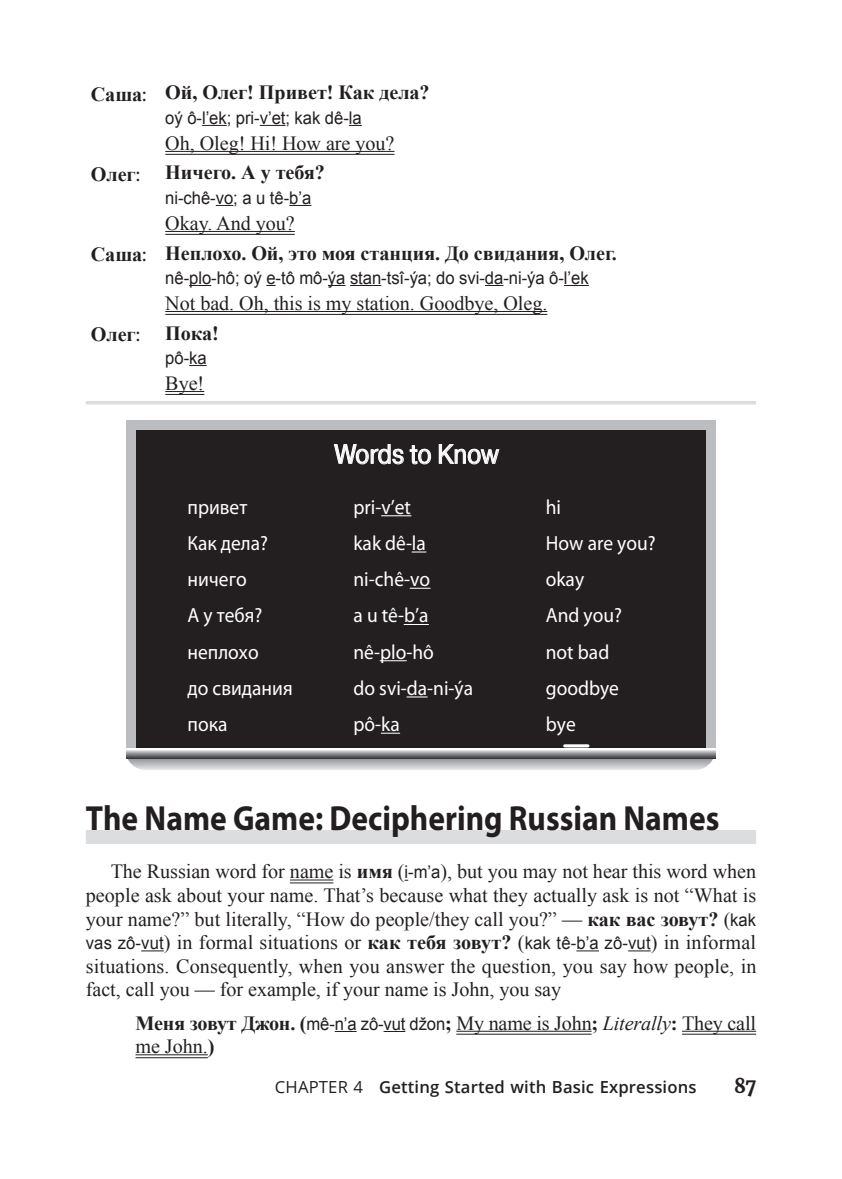
<style>
.page{position:relative;width:842px;height:1179px;background:#fff}
.page>*{position:absolute;margin:0;border:0;box-sizing:border-box;transform-origin:0 0}
.t1{font:700 35px "Myriad Pro";color:#231f20;scale:.9 1}
.t2{font:26.78px "Pragmatica C";color:#fff;scale:.9 1}
.t3{font:20.47px/36.2px "Myriad Pro";color:#fff;scale:.95 1}
.t4{font:700 20.3px "Merriweather";color:#231f20;scale:.91 1}
.t5{font:20.12px/23.6px "Times New Roman";letter-spacing:-.005em;color:#231f20;text-align:justify}
.t6{font:700 20.12px/29.6px "Times New Roman";letter-spacing:-.005em;color:#231f20}
.t7{font:17.5px "Arial";letter-spacing:-.005em;color:#231f20;scale:.95 1}
.t8{font:600 16.62px "Open Sans";letter-spacing:.01em;color:#231f20}
.s1{font-family:"Myriad Pro";font-weight:400}
.s2{font-weight:400}
.s3{font-weight:700}
.s4{font-family:"Arial";font-size:17.5px}
.s5{font-style:italic}
</style>
<div class="page">
<hr style="left:86px;top:401px;width:669px;height:3px;background:#dcdddf">
<div style="left:86px;top:830px;width:669px;height:14px;background:#dcdddf"></div>
<hr style="left:290px;top:879px;width:43px;height:1px;background:#231f20">
<hr style="left:290px;top:882px;width:43px;height:1px;background:#231f20">
<svg style="left:141px;top:950px;width:23px;height:1px"></svg>
<svg style="left:576px;top:950px;width:22px;height:1px"></svg>
<svg style="left:628px;top:950px;width:22px;height:1px"></svg>
<svg style="left:334px;top:1031px;width:22px;height:1px"></svg>
<svg style="left:383px;top:1031px;width:22px;height:1px"></svg>
<hr style="left:456px;top:1031px;width:135px;height:1px;background:#231f20">
<hr style="left:456px;top:1033px;width:135px;height:1px;background:#231f20">
<hr style="left:681px;top:1031px;width:74px;height:1px;background:#231f20">
<hr style="left:681px;top:1033px;width:74px;height:1px;background:#231f20">
<hr style="left:135px;top:1054px;width:73px;height:1px;background:#231f20">
<hr style="left:135px;top:1057px;width:73px;height:1px;background:#231f20">
<svg style="left:202px;top:125px;width:25px;height:1px"></svg>
<svg style="left:260px;top:125px;width:25px;height:1px"></svg>
<svg style="left:349px;top:125px;width:13px;height:1px"></svg>
<hr style="left:165px;top:151px;width:229px;height:1px;background:#231f20">
<hr style="left:165px;top:154px;width:229px;height:1px;background:#231f20">
<svg style="left:216px;top:205px;width:17px;height:1px"></svg>
<svg style="left:289px;top:205px;width:22px;height:1px"></svg>
<hr style="left:165px;top:231px;width:130px;height:1px;background:#231f20">
<hr style="left:165px;top:234px;width:130px;height:1px;background:#231f20">
<svg style="left:189px;top:285px;width:22px;height:1px"></svg>
<svg style="left:328px;top:285px;width:17px;height:1px"></svg>
<hr style="left:350px;top:285px;width:31px;height:1px;background:#231f20">
<svg style="left:485px;top:285px;width:18px;height:1px"></svg>
<svg style="left:564px;top:285px;width:24px;height:1px"></svg>
<hr style="left:165px;top:311px;width:382px;height:1px;background:#231f20">
<hr style="left:165px;top:314px;width:382px;height:1px;background:#231f20">
<svg style="left:189px;top:365px;width:18px;height:1px"></svg>
<hr style="left:165px;top:391px;width:39px;height:1px;background:#231f20">
<hr style="left:165px;top:394px;width:39px;height:1px;background:#231f20">
<div style="left:126px;top:420px;width:589px;height:338px;background:#bcbdc0"></div>
<div style="left:136px;top:431px;width:569px;height:318px;background:#231f20"></div>
<svg style="left:333px;top:444px;width:98px;height:21px"></svg>
<svg style="left:438px;top:444px;width:61px;height:21px"></svg>
<hr style="left:381px;top:515px;width:30px;height:1px;background:#fff">
<svg style="left:412px;top:551px;width:14px;height:1px"></svg>
<svg style="left:410px;top:588px;width:20px;height:1px"></svg>
<svg style="left:404px;top:624px;width:24px;height:1px"></svg>
<svg style="left:380px;top:660px;width:26px;height:1px"></svg>
<svg style="left:407px;top:696px;width:20px;height:1px"></svg>
<svg style="left:126px;top:712px;width:588px;height:58px"></svg>
<p class="t6" style="left:91px;top:77px;width:340px">Саша<span class="s1">:</span> Ой, Олег! Привет! Как дела?</p>
<p class="t7" style="left:165px;top:106px;width:208px">oý ô-l’ek; pri-v’et; kak dê-la</p>
<p class="t5" style="left:165px;top:131px;width:231px">Oh, Oleg! Hi! How are you?</p>
<p class="t6" style="left:91px;top:159px;width:50px">Олег<span class="s1">:</span></p>
<p class="t6" style="left:165px;top:157px;width:161px">Ничего. А у тебя?</p>
<p class="t7" style="left:165px;top:186px;width:155px">ni-chê-vo; a u tê-b’a</p>
<p class="t6" style="left:91px;top:208px;width:527px;text-indent:74px"><span class="s2">Okay. And you?<br></span>Саша<span class="s1">:</span> Неплохо. Ой, это моя станция. До свидания, Олег.</p>
<p class="t7" style="left:165px;top:266px;width:447px">nê-plo-hô; oý e-tô mô-ýa stan-tsî-ýa; do svi-da-ni-ýa ô-l’ek</p>
<p class="t5" style="left:165px;top:291px;width:383px">Not bad. Oh, this is my station. Goodbye, Oleg.</p>
<p class="t6" style="left:91px;top:319px;width:50px">Олег<span class="s1">:</span></p>
<p class="t6" style="left:165px;top:317px;width:55px">Пока!</p>
<p class="t7" style="left:165px;top:346px;width:45px">pô-ka</p>
<p class="t5" style="left:165px;top:371px;width:40px">Bye!</p>
<h2 class="t2" style="left:335px;top:439px;width:183px">Words to Know</h2>
<p class="t3" style="left:187px;top:488px;width:112px">привет<br>Как дела? ничего<br>А у тебя? неплохо<br>до свидания пока</p>
<p class="t3" style="left:353px;top:488px;width:127px">pri-v’et<br>kak dê-la ni-chê-vo<br>a u tê-b’a nê-plo-hô<br>do svi-da-ni-ýa pô-ka</p>
<p class="t3" style="left:545px;top:488px;width:117px">hi<br>How are you? okay<br>And you?<br>not bad goodbye<br>bye</p>
<h1 class="t1" style="left:86px;top:795px;width:705px">The Name Game: Deciphering Russian Names</h1>
<p class="t5" style="left:86px;top:859px;width:672px;text-indent:25px">The Russian word for name is <span class="s3">имя</span> (<span class="s4">i-m’a</span>), but you may not hear this word when people ask about your name. That’s because what they actually ask is not “What is your name?” but literally, “How do people/they call you?” — <span class="s3">как вас зовут?</span> (<span class="s4">kak vas zô-vut</span>) in formal situations or <span class="s3">как тебя зовут?</span> (<span class="s4">kak tê-b’a zô-vut</span>) in informal situations. Consequently, when you answer the question, you say how people, in fact, call you — for example, if your name is John, you say</p>
<p class="t5" style="left:135px;top:1010px;width:622px"><span class="s3">Меня зовут Джон. (</span><span class="s4">mê-n’a zô-vut džon</span><span class="s3">;</span> My name is John<span class="s3">;</span> <span class="s5">Literally</span><span class="s3">:</span> They call me John.<span class="s3">)</span></p>
<p class="t8" style="left:275px;top:1075px;width:423px"><span class="s2">CHAPTER 4</span> Getting Started with Basic Expressions</p>
<p class="t4" style="left:733px;top:1073px;width:26px">87</p>
</div>
